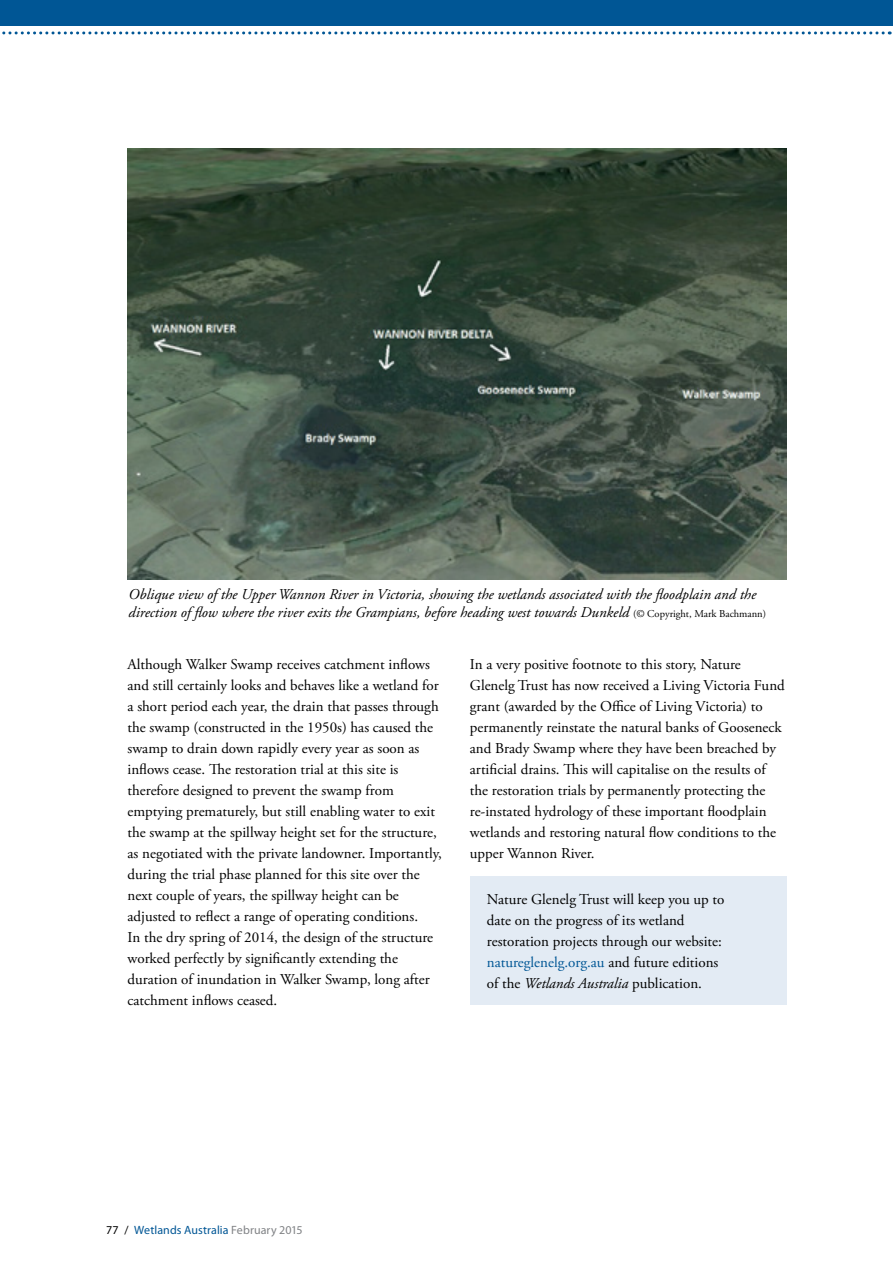
<style>
.page{position:relative;width:893px;height:1263px;background:#fff}
.page>*{position:absolute;margin:0;border:0;box-sizing:border-box;transform-origin:0 0}
._05__BODY_TEXT{font:15px/21px "Adobe Garamond Pro";color:#000}
.t1{font:italic 15px/18px "Adobe Garamond Pro";color:#000}
.t2{font:12px "Myriad Pro";letter-spacing:.005em;color:#005695}
.s1{font-style:normal;font-size:10.5px}
.s2{color:#005695}
.s3{font-style:italic}
.s4{color:#000}
.s5{color:#808285}
</style>
<div class="page">
<svg style="left:2px;top:31px;width:881px;height:3px"></svg>
<div style="left:0;top:0;width:893px;height:26px;background:#005695"></div>
<div style="left:470px;top:876px;width:317px;height:129px;background:#e3ebf4"></div>
<img style="left:128px;top:149px;width:659px;height:430px">
<p class="t1" style="left:129px;top:586px;width:639px">Oblique view of the Upper Wannon River in Victoria, showing the wetlands associated with the floodplain and the direction of flow where the river exits the Grampians, before heading west towards Dunkeld <span class="s1">(© Copyright, Mark Bachmann)</span></p>
<p class="_05__BODY_TEXT" style="left:128px;top:654px;width:316px">Although Walker Swamp receives catchment inflows and still certainly looks and behaves like a wetland for a short period each year, the drain that passes through the swamp (constructed in the 1950s) has caused the swamp to drain down rapidly every year as soon as inflows cease. The restoration trial at this site is therefore designed to prevent the swamp from emptying prematurely, but still enabling water to exit the swamp at the spillway height set for the structure, as negotiated with the private landowner. Importantly, during the trial phase planned for this site over the next couple of years, the spillway height can be adjusted to reflect a range of operating conditions.<br>In the dry spring of 2014, the design of the structure worked perfectly by significantly extending the duration of inundation in Walker Swamp, long after catchment inflows ceased.</p>
<p class="_05__BODY_TEXT" style="left:470px;top:654px;width:316px">In a very positive footnote to this story, Nature Glenelg Trust has now received a Living Victoria Fund grant (awarded by the Office of Living Victoria) to permanently reinstate the natural banks of Gooseneck and Brady Swamp where they have been breached by artificial drains. This will capitalise on the results of the restoration trials by permanently protecting the re-instated hydrology of these important floodplain wetlands and restoring natural flow conditions to the upper Wannon River.</p>
<p class="_05__BODY_TEXT" style="left:487px;top:889px;width:239px">Nature Glenelg Trust will keep you up to date on the progress of its wetland restoration projects through our website: <span class="s2">natureglenelg.org.au</span> and future editions of the <span class="s3">Wetlands Australia</span> publication.</p>
<p class="t2" style="left:106px;top:1223px;width:198px"><span class="s4">77 /</span> Wetlands Australia <span class="s5">February 2015</span></p>
</div>
